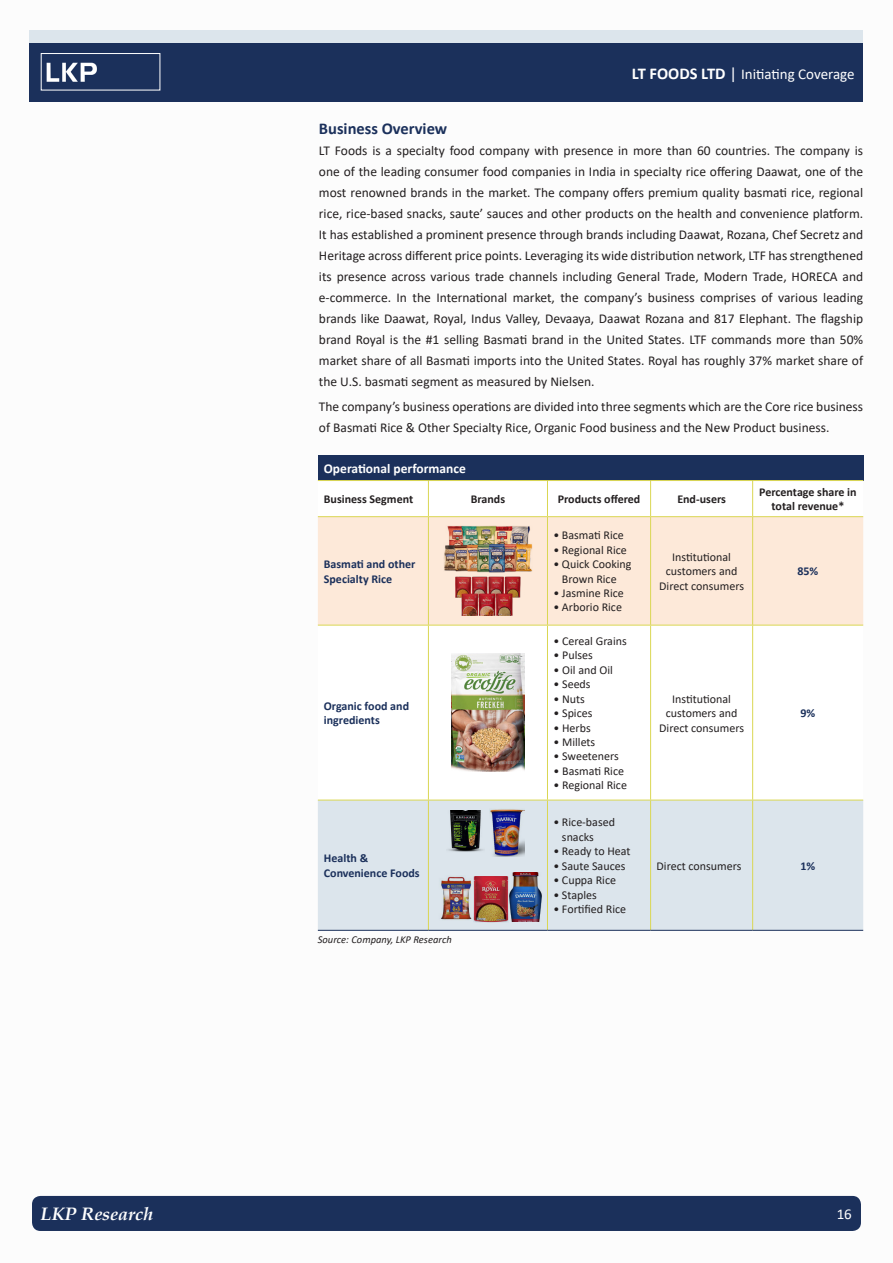
<style>
.page{position:relative;width:893px;height:1263px;background:#fff}
.page>*{position:absolute;margin:0;border:0;box-sizing:border-box;transform-origin:0 0}
.t1{font:italic 700 18px "Book Antiqua";color:#fff}
.Paragraph_Head_2{font:700 16.5px "Calibri";color:#1b305b}
.t2{font:15px "Calibri";color:#fff}
.Paragraph{font:13.5px/21px "Calibri";color:#231f20;text-align:justify}
.Paragraph-2{font:700 13.5px "Calibri";color:#fff}
.Paragraph-3{font:12px/14.4px "Calibri";color:#231f20;text-align:center}
.Paragraph-4{font:700 12px "Calibri";color:#1b305b}
.Paragraph-5{font:700 12px "Calibri";color:#231f20}
.Source{font:italic 10.5px "Calibri";color:#231f20}
.s1{font-weight:700;font-size:16.5px}
.s2{font-size:16.5px}
</style>
<div class="page">
<div style="left:30px;top:42px;width:833px;height:59px;background:#1b305b"></div>
<div style="left:30px;top:30px;width:833px;height:12px;background:#dce5ec"></div>
<img style="left:46px;top:62px;width:51px;height:20px">
<div style="left:41px;top:53px;width:119px;height:37px;border:1px solid #fff"></div>
<div style="left:32px;top:1196px;width:829px;height:35px;background:#1b305b;border-radius:9px"></div>
<div style="left:318px;top:455px;width:545px;height:25px;background:#1b305b"></div>
<svg style="left:318px;top:481px;width:545px;height:319px"></svg>
<div style="left:318px;top:517px;width:545px;height:108px;background:#fde9d9"></div>
<div style="left:318px;top:801px;width:545px;height:129px;background:#dce5ec"></div>
<hr style="left:318px;top:480px;width:110px;height:1px;background:#dad753">
<hr style="left:428px;top:480px;width:119px;height:1px;background:#dad753">
<hr style="left:428px;top:481px;width:1px;height:35px;background:#dad753">
<hr style="left:547px;top:480px;width:104px;height:1px;background:#dad753">
<hr style="left:547px;top:481px;width:1px;height:35px;background:#dad753">
<hr style="left:651px;top:480px;width:102px;height:1px;background:#dad753">
<hr style="left:650px;top:481px;width:1px;height:35px;background:#dad753">
<hr style="left:753px;top:480px;width:110px;height:1px;background:#dad753">
<hr style="left:752px;top:481px;width:1px;height:35px;background:#dad753">
<hr style="left:318px;top:516px;width:110px;height:1px;background:#dad753">
<hr style="left:428px;top:516px;width:119px;height:1px;background:#dad753">
<hr style="left:428px;top:517px;width:1px;height:108px;background:#dad753">
<hr style="left:547px;top:516px;width:104px;height:1px;background:#dad753">
<hr style="left:547px;top:517px;width:1px;height:108px;background:#dad753">
<hr style="left:651px;top:516px;width:102px;height:1px;background:#dad753">
<hr style="left:650px;top:517px;width:1px;height:108px;background:#dad753">
<hr style="left:753px;top:516px;width:110px;height:1px;background:#dad753">
<hr style="left:752px;top:517px;width:1px;height:108px;background:#dad753">
<hr style="left:318px;top:625px;width:110px;height:1px;background:#dad753">
<hr style="left:428px;top:625px;width:119px;height:1px;background:#dad753">
<hr style="left:428px;top:625px;width:1px;height:175px;background:#dad753">
<hr style="left:547px;top:625px;width:104px;height:1px;background:#dad753">
<hr style="left:547px;top:625px;width:1px;height:175px;background:#dad753">
<hr style="left:651px;top:625px;width:102px;height:1px;background:#dad753">
<hr style="left:650px;top:625px;width:1px;height:175px;background:#dad753">
<hr style="left:753px;top:625px;width:110px;height:1px;background:#dad753">
<hr style="left:752px;top:625px;width:1px;height:175px;background:#dad753">
<hr style="left:318px;top:800px;width:110px;height:1px;background:#dad753">
<hr style="left:428px;top:800px;width:119px;height:1px;background:#dad753">
<hr style="left:428px;top:800px;width:1px;height:130px;background:#dad753">
<hr style="left:547px;top:800px;width:104px;height:1px;background:#dad753">
<hr style="left:547px;top:800px;width:1px;height:130px;background:#dad753">
<hr style="left:651px;top:800px;width:102px;height:1px;background:#dad753">
<hr style="left:650px;top:800px;width:1px;height:130px;background:#dad753">
<hr style="left:753px;top:800px;width:110px;height:1px;background:#dad753">
<hr style="left:752px;top:800px;width:1px;height:130px;background:#dad753">
<hr style="left:318px;top:930px;width:110px;height:1px;background:#1b305b">
<hr style="left:428px;top:930px;width:119px;height:1px;background:#1b305b">
<hr style="left:547px;top:930px;width:104px;height:1px;background:#1b305b">
<hr style="left:651px;top:930px;width:102px;height:1px;background:#1b305b">
<hr style="left:753px;top:930px;width:110px;height:1px;background:#1b305b">
<img style="left:443px;top:526px;width:90px;height:47px">
<img style="left:451px;top:575px;width:73px;height:41px">
<img style="left:452px;top:653px;width:72px;height:119px">
<img style="left:447px;top:810px;width:37px;height:46px">
<img style="left:489px;top:809px;width:35px;height:47px">
<img style="left:434px;top:876px;width:40px;height:44px">
<img style="left:474px;top:876px;width:35px;height:47px">
<img style="left:509px;top:873px;width:33px;height:48px">
<p class="t2" style="left:632px;top:64px;width:224px"><span class="s1">LT FOODS LTD</span> <span class="s2">|</span> Initiating Coverage</p>
<p class="Paragraph_Head_2" style="left:319px;top:116px;width:130px">Business Overview</p>
<p class="Paragraph" style="left:319px;top:139px;width:546px">LT Foods is a specialty food company with presence in more than 60 countries. The company is one of the leading consumer food companies in India in specialty rice offering Daawat, one of the most renowned brands in the market. The company offers premium quality basmati rice, regional rice, rice-based snacks, saute’ sauces and other products on the health and convenience platform.<br>It has established a prominent presence through brands including Daawat, Rozana, Chef Secretz and Heritage across different price points. Leveraging its wide distribution network, LTF has strengthened its presence across various trade channels including General Trade, Modern Trade, HORECA and e-commerce. In the International market, the company’s business comprises of various leading brands like Daawat, Royal, Indus Valley, Devaaya, Daawat Rozana and 817 Elephant. The flagship brand Royal is the #1 selling Basmati brand in the United States. LTF commands more than 50% market share of all Basmati imports into the United States. Royal has roughly 37% market share of the U.S. basmati segment as measured by Nielsen.</p>
<p class="Paragraph" style="left:319px;top:395px;width:546px">The company’s business operations are divided into three segments which are the Core rice business of Basmati Rice &amp; Other Specialty Rice, Organic Food business and the New Product business.</p>
<p class="Paragraph-2" style="left:324px;top:459px;width:143px">Operational performance</p>
<p class="Paragraph-5" style="left:324px;top:491px;width:91px">Business Segment</p>
<p class="Paragraph-5" style="left:471px;top:491px;width:36px">Brands</p>
<p class="Paragraph-5" style="left:558px;top:491px;width:84px">Products offered</p>
<p class="Paragraph-5" style="left:677px;top:491px;width:50px">End-users</p>
<p class="Paragraph-5" style="left:759px;top:483px;width:99px">Percentage share in</p>
<p class="Paragraph-5" style="left:772px;top:498px;width:74px">total revenue*</p>
<p class="Paragraph-4" style="left:324px;top:556px;width:93px">Basmati and other</p>
<p class="Paragraph-4" style="left:324px;top:570px;width:70px">Specialty Rice</p>
<p class="Paragraph-4" style="left:324px;top:697px;width:87px">Organic food and</p>
<p class="Paragraph-4" style="left:324px;top:712px;width:57px">ingredients</p>
<p class="Paragraph-4" style="left:324px;top:850px;width:46px">Health &amp;</p>
<p class="Paragraph-4" style="left:324px;top:864px;width:97px">Convenience Foods</p>
<p class="Source" style="left:318px;top:932px;width:135px">Source: Company, LKP Research</p>
<p class="Paragraph-3" style="left:553px;top:528px;width:72px">• Basmati Rice</p>
<p class="Paragraph-3" style="left:553px;top:542px;width:75px">• Regional Rice</p>
<p class="Paragraph-3" style="left:553px;top:557px;width:80px">• Quick Cooking<br>Brown Rice</p>
<p class="Paragraph-3" style="left:553px;top:585px;width:72px">• Jasmine Rice</p>
<p class="Paragraph-3" style="left:553px;top:600px;width:70px">• Arborio Rice</p>
<p class="Paragraph-3" style="left:553px;top:634px;width:75px">• Cereal Grains</p>
<p class="Paragraph-3" style="left:553px;top:648px;width:41px">• Pulses</p>
<p class="Paragraph-3" style="left:553px;top:662px;width:61px">• Oil and Oil</p>
<p class="Paragraph-3" style="left:553px;top:677px;width:39px">• Seeds</p>
<p class="Paragraph-3" style="left:553px;top:691px;width:33px">• Nuts</p>
<p class="Paragraph-3" style="left:553px;top:706px;width:40px">• Spices</p>
<p class="Paragraph-3" style="left:553px;top:720px;width:39px">• Herbs</p>
<p class="Paragraph-3" style="left:553px;top:734px;width:43px">• Millets</p>
<p class="Paragraph-3" style="left:553px;top:749px;width:67px">• Sweeteners</p>
<p class="Paragraph-3" style="left:553px;top:763px;width:72px">• Basmati Rice</p>
<p class="Paragraph-3" style="left:553px;top:778px;width:75px">• Regional Rice</p>
<p class="Paragraph-3" style="left:562px;top:815px;width:55px;text-align:left;text-indent:-9px">• Rice-based snacks</p>
<p class="Paragraph-3" style="left:553px;top:844px;width:79px">• Ready to Heat</p>
<p class="Paragraph-3" style="left:553px;top:858px;width:73px">• Saute Sauces</p>
<p class="Paragraph-3" style="left:553px;top:873px;width:64px">• Cuppa Rice</p>
<p class="Paragraph-3" style="left:553px;top:887px;width:45px">• Staples</p>
<p class="Paragraph-3" style="left:553px;top:901px;width:74px">• Fortified Rice</p>
<p class="Paragraph-3" style="left:672px;top:549px;width:60px">Institutional</p>
<p class="Paragraph-3" style="left:666px;top:564px;width:73px">customers and</p>
<p class="Paragraph-3" style="left:659px;top:578px;width:86px">Direct consumers</p>
<p class="Paragraph-3" style="left:672px;top:691px;width:60px">Institutional</p>
<p class="Paragraph-3" style="left:666px;top:706px;width:73px">customers and</p>
<p class="Paragraph-3" style="left:659px;top:720px;width:86px">Direct consumers</p>
<p class="Paragraph-4" style="left:797px;top:563px;width:22px">85%</p>
<p class="Paragraph-4" style="left:800px;top:705px;width:16px">9%</p>
<p class="Paragraph-3" style="left:657px;top:858px;width:86px">Direct consumers</p>
<p class="Paragraph-4" style="left:800px;top:857px;width:16px">1%</p>
<h1 class="t1" style="left:41px;top:1201px;width:114px">LKP Research</h1>
<p class="t2" style="left:837px;top:1204px;width:17px">16</p>
</div>
